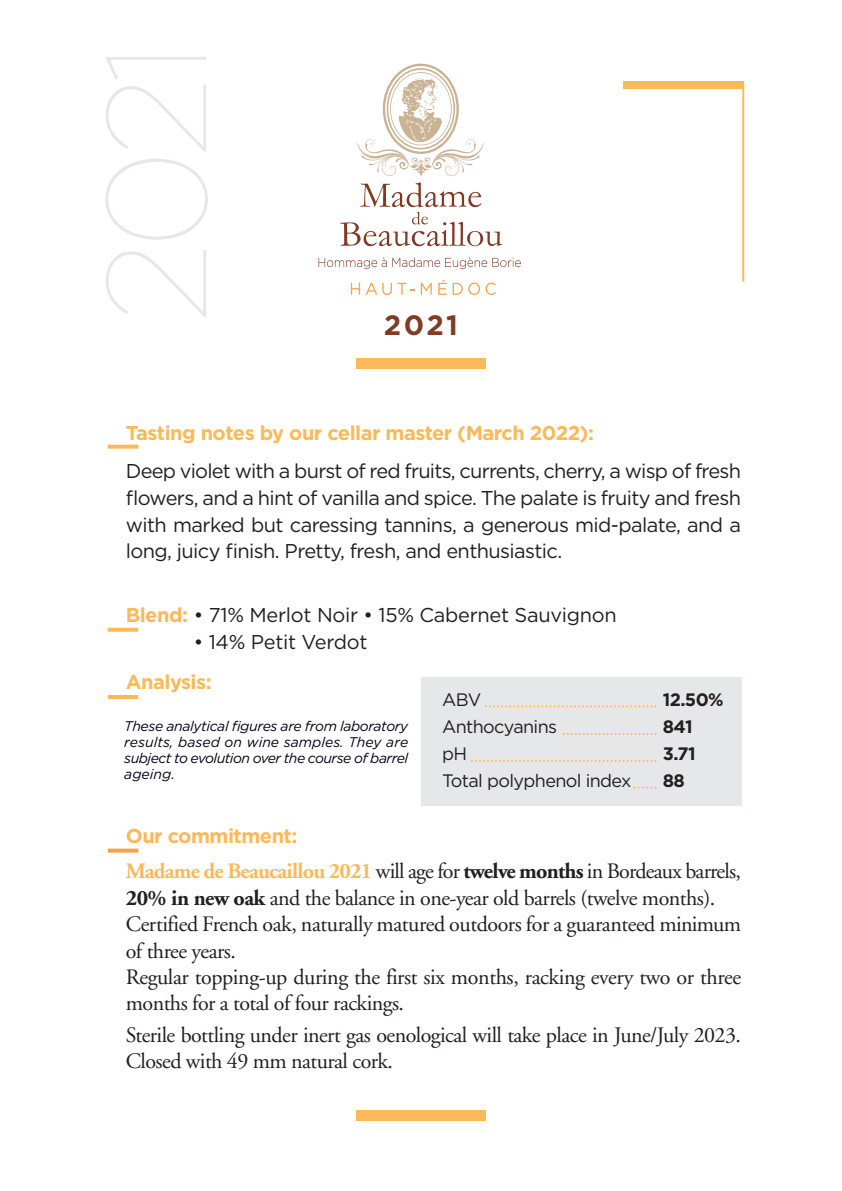
<style>
.page{position:relative;width:842px;height:1191px;background:#fff}
.page>*{position:absolute;margin:0;border:0;box-sizing:border-box;transform-origin:0 0}
.t1{font:100 141.6px "Gotham";color:#e6e7e9}
.t2{font:700 28px "Gotham";color:#823b24}
.t3{font:22px/26.4px "Adobe Garamond";letter-spacing:-.025em;color:#231f20}
.t4{font:20px/26.8px "Gotham";letter-spacing:-.03em;color:#231f20;text-align:justify}
.t5{font:700 20px "Gotham";letter-spacing:-.025em;color:#fcb958}
.t6{font:18px "Gotham";letter-spacing:-.035em;color:#231f20}
.t7{font:700 18px "Gotham";letter-spacing:-.035em;color:#231f20}
.t8{font:italic 14px/16px "Gotham";letter-spacing:-.035em;color:#010116;text-align:justify}
.s1{font-weight:700;color:#fcb958}
.s2{font-weight:700}
</style>
<div class="page">
<svg style="left:351px;top:283px;width:9px;height:12px"></svg>
<svg style="left:366px;top:283px;width:49px;height:12px"></svg>
<svg style="left:421px;top:283px;width:11px;height:12px"></svg>
<svg style="left:438px;top:279px;width:9px;height:16px"></svg>
<svg style="left:453px;top:283px;width:43px;height:12px"></svg>
<svg style="left:319px;top:257px;width:202px;height:12px"></svg>
<svg style="left:340px;top:182px;width:162px;height:64px"></svg>
<svg style="left:356px;top:64px;width:129px;height:112px"></svg>
<img style="left:396px;top:74px;width:48px;height:68px">
<div style="left:356px;top:358px;width:130px;height:10px;background:#fcb958"></div>
<div style="left:623px;top:81px;width:120px;height:8px;background:#fcb958"></div>
<hr style="left:742px;top:81px;width:2px;height:200px;background:#fcb958">
<div style="left:356px;top:1109px;width:130px;height:11px;background:#fcb958"></div>
<div style="left:421px;top:677px;width:320px;height:128px;background:#e6e7e9"></div>
<svg style="left:485px;top:705px;width:171px;height:2px"></svg>
<svg style="left:563px;top:733px;width:93px;height:2px"></svg>
<svg style="left:471px;top:759px;width:185px;height:2px"></svg>
<svg style="left:633px;top:786px;width:23px;height:2px"></svg>
<svg style="left:108px;top:444px;width:30px;height:4px"></svg>
<svg style="left:108px;top:628px;width:30px;height:4px"></svg>
<hr style="left:108px;top:695px;width:30px;height:4px;background:#fcb958">
<svg style="left:108px;top:848px;width:30px;height:4px"></svg>
<h1 class="t1" style="left:93px;top:323px;width:284px;rotate:-90deg">2021</h1>
<p class="t2" style="left:384px;top:312px;width:76px">2021</p>
<p class="t5" style="left:126px;top:424px;width:470px">Tasting notes by our cellar master (March 2022):</p>
<p class="t4" style="left:126px;top:458px;width:617px">Deep violet with a burst of red fruits, currents, cherry, a wisp of fresh flowers, and a hint of vanilla and spice. The palate is fruity and fresh with marked but caressing tannins, a generous mid-palate, and a long, juicy finish. Pretty, fresh, and enthusiastic.</p>
<p class="t4" style="left:126px;top:603px;width:492px"><span class="s1">Blend:</span> • 71% Merlot Noir • 15% Cabernet Sauvignon</p>
<p class="t4" style="left:194px;top:630px;width:175px">• 14% Petit Verdot</p>
<p class="t5" style="left:126px;top:673px;width:87px">Analysis:</p>
<p class="t8" style="left:124px;top:718px;width:285px">These analytical figures are from laboratory results, based on wine samples. They are subject to evolution over the course of barrel ageing.</p>
<p class="t5" style="left:126px;top:827px;width:173px">Our commitment:</p>
<p class="t6" style="left:442px;top:692px;width:41px">ABV</p>
<p class="t7" style="left:663px;top:692px;width:62px">12.50%</p>
<p class="t6" style="left:442px;top:718px;width:117px">Anthocyanins</p>
<p class="t7" style="left:663px;top:718px;width:31px">841</p>
<p class="t6" style="left:442px;top:745px;width:27px">pH</p>
<p class="t7" style="left:663px;top:745px;width:34px">3.71</p>
<p class="t6" style="left:442px;top:772px;width:191px">Total polyphenol index</p>
<p class="t7" style="left:663px;top:772px;width:24px">88</p>
<p class="t3" style="left:126px;top:860px;width:617px"><span class="s1">Madame de Beaucaillou 2021</span> will age for <span class="s2">twelve months</span> in Bordeaux barrels, <span class="s2">20% in new oak</span> and the balance in one-year old barrels (twelve months).<br>Certified French oak, naturally matured outdoors for a guaranteed minimum of three years.<br>Regular topping-up during the first six months, racking every two or three months for a total of four rackings.</p>
<p class="t3" style="left:126px;top:1023px;width:617px">Sterile bottling under inert gas oenological will take place in June/July 2023.<br>Closed with 49 mm natural cork.</p>
</div>
